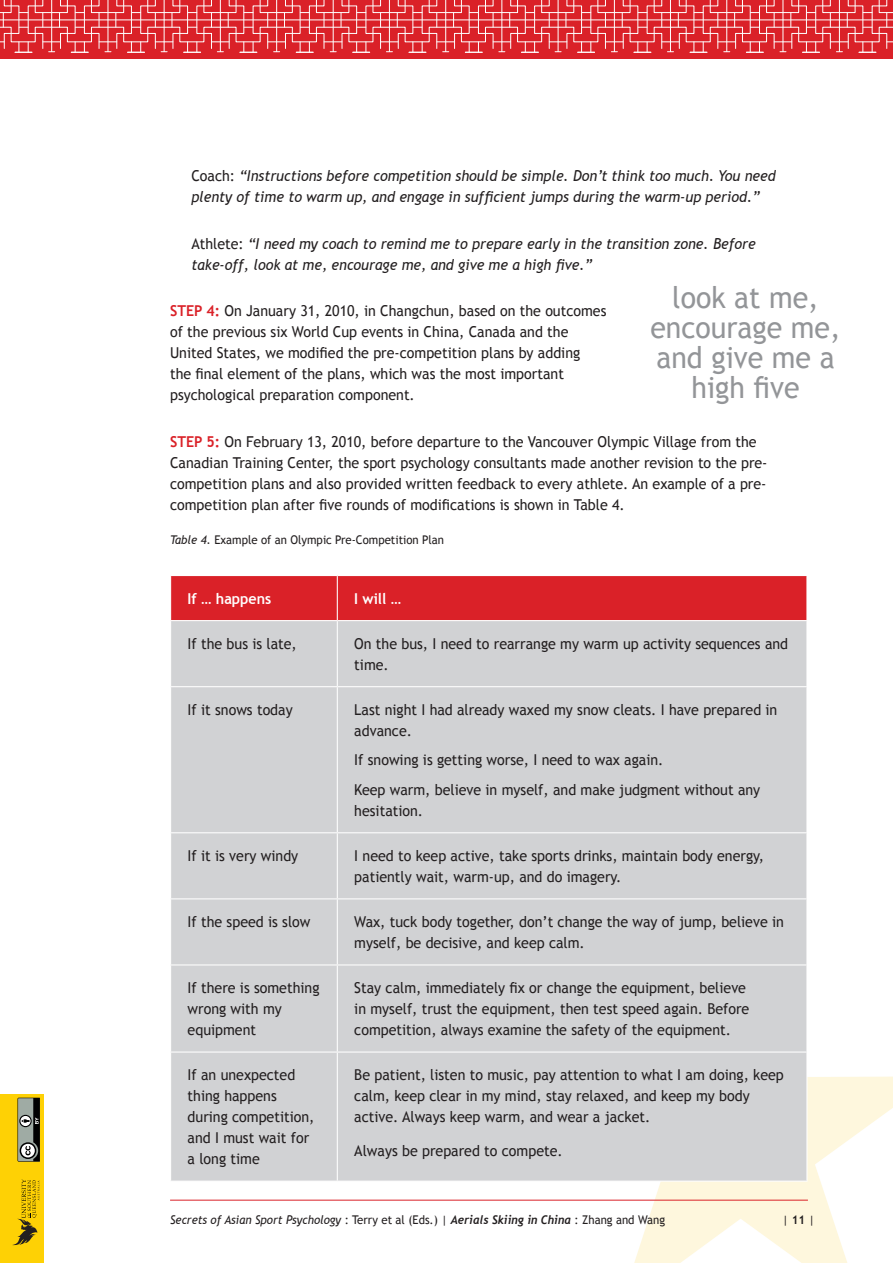
<style>
.page{position:relative;width:893px;height:1263px;background:#fff}
.page>*{position:absolute;margin:0;border:0;box-sizing:border-box;transform-origin:0 0}
.t1{font:30px/30px "Trebuchet MS";color:#939598;text-align:center;scale:.95 1}
.t2{font:15px/21px "Trebuchet MS";color:#231f20;scale:.95 1}
.t3{font:italic 15px/21px "Trebuchet MS";color:#231f20;scale:.95 1}
.t4{font:700 15px "Trebuchet MS";color:#fff;scale:.95 1}
.t5{font:italic 12px "Trebuchet MS";color:#231f20;scale:.95 1}
.t6{font:12px "Trebuchet MS";color:#231f20;scale:.95 1}
.s1{font-style:normal}
.s2{font-weight:700;color:#da2128}
.s3{font-style:italic}
.s4{font-family:"Trebuchet";font-weight:700}
.s5{font-weight:700}
</style>
<div class="page">
<svg style="left:545px;top:1076px;width:348px;height:187px"></svg>
<hr style="left:170px;top:1200px;width:638px;height:1px;background:#da2128">
<div style="left:0;top:0;width:893px;height:58px;background:#da2128"></div>
<div style="left:0;top:1094px;width:44px;height:169px;background:#fed105"></div>
<svg style="left:12px;top:1179px;width:28px;height:66px"></svg>
<svg style="left:18px;top:1098px;width:22px;height:63px"></svg>
<svg style="left:0;top:0;width:893px;height:53px"></svg>
<div style="left:171px;top:576px;width:635px;height:44px;background:#da2128"></div>
<div style="left:171px;top:621px;width:635px;height:559px;background:#d1d2d4"></div>
<hr style="left:337px;top:576px;width:1px;height:44px;background:#fff">
<hr style="left:337px;top:621px;width:1px;height:65px;background:#fff">
<hr style="left:170px;top:686px;width:167px;height:1px;background:#fff">
<hr style="left:337px;top:686px;width:470px;height:1px;background:#fff">
<hr style="left:337px;top:687px;width:1px;height:145px;background:#fff">
<hr style="left:170px;top:832px;width:167px;height:1px;background:#fff">
<hr style="left:337px;top:832px;width:470px;height:1px;background:#fff">
<hr style="left:337px;top:833px;width:1px;height:65px;background:#fff">
<hr style="left:170px;top:898px;width:167px;height:1px;background:#fff">
<hr style="left:337px;top:898px;width:470px;height:1px;background:#fff">
<hr style="left:337px;top:899px;width:1px;height:65px;background:#fff">
<hr style="left:170px;top:964px;width:167px;height:1px;background:#fff">
<hr style="left:337px;top:964px;width:470px;height:1px;background:#fff">
<hr style="left:337px;top:965px;width:1px;height:86px;background:#fff">
<hr style="left:170px;top:1051px;width:167px;height:1px;background:#fff">
<hr style="left:337px;top:1051px;width:470px;height:1px;background:#fff">
<hr style="left:337px;top:1052px;width:1px;height:128px;background:#fff">
<hr style="left:806px;top:1052px;width:1px;height:128px;background:#fff">
<hr style="left:337px;top:1180px;width:470px;height:2px;background:#fff">
<p class="t3" style="left:191px;top:165px;width:617px"><span class="s1">Coach:</span> “Instructions before competition should be simple. Don’t think too much. You need plenty of time to warm up, and engage in sufficient jumps during the warm-up period.”</p>
<p class="t3" style="left:191px;top:233px;width:596px"><span class="s1">Athlete:</span> “I need my coach to remind me to prepare early in the transition zone. Before take-off, look at me, encourage me, and give me a high five.”</p>
<p class="t2" style="left:170px;top:301px;width:461px"><span class="s2">STEP 4:</span> On January 31, 2010, in Changchun, based on the outcomes of the previous six World Cup events in China, Canada and the United States, we modified the pre-competition plans by adding<br>the final element of the plans, which was the most important psychological preparation component.</p>
<p class="t2" style="left:170px;top:431px;width:630px"><span class="s2">STEP 5:</span> On February 13, 2010, before departure to the Vancouver Olympic Village from the Canadian Training Center, the sport psychology consultants made another revision to the pre&shy;competition plans and also provided written feedback to every athlete. An example of a pre&shy;competition plan after five rounds of modifications is shown in Table 4.</p>
<p class="t6" style="left:170px;top:532px;width:290px"><span class="s3">Table 4.</span> Example of an Olympic Pre-Competition Plan</p>
<h1 class="t1" style="left:650px;top:283px;width:202px">look at me, encourage me, and give me a high five</h1>
<p class="t4" style="left:188px;top:589px;width:90px">If … happens</p>
<p class="t4" style="left:354px;top:589px;width:51px">I will …</p>
<p class="t2" style="left:188px;top:633px;width:116px">If the bus is late,</p>
<p class="t2" style="left:354px;top:633px;width:458px">On the bus, I need to rearrange my warm up activity sequences and time.</p>
<p class="t2" style="left:188px;top:699px;width:112px">If it snows today</p>
<p class="t2" style="left:354px;top:699px;width:447px">Last night I had already waxed my snow cleats. I have prepared in advance.</p>
<p class="t2" style="left:354px;top:745px;width:429px;line-height:29.5px">If snowing is getting worse, I need to wax again.<br>Keep warm, believe in myself, and make judgment without any</p>
<p class="t2" style="left:354px;top:800px;width:74px">hesitation.</p>
<p class="t2" style="left:188px;top:845px;width:118px">If it is very windy</p>
<p class="t2" style="left:354px;top:845px;width:433px">I need to keep active, take sports drinks, maintain body energy, patiently wait, warm-up, and do imagery.</p>
<p class="t2" style="left:188px;top:911px;width:131px">If the speed is slow</p>
<p class="t2" style="left:354px;top:911px;width:454px">Wax, tuck body together, don’t change the way of jump, believe in myself, be decisive, and keep calm.</p>
<p class="t2" style="left:188px;top:977px;width:140px">If there is something wrong with my equipment</p>
<p class="t2" style="left:354px;top:977px;width:417px">Stay calm, immediately fix or change the equipment, believe in myself, trust the equipment, then test speed again. Before competition, always examine the safety of the equipment.</p>
<p class="t2" style="left:188px;top:1064px;width:135px">If an unexpected thing happens during competition, and I must wait for a long time</p>
<p class="t2" style="left:354px;top:1064px;width:454px">Be patient, listen to music, pay attention to what I am doing, keep calm, keep clear in my mind, stay relaxed, and keep my body active. Always keep warm, and wear a jacket.</p>
<p class="t2" style="left:354px;top:1140px;width:221px">Always be prepared to compete.</p>
<p class="t5" style="left:170px;top:1212px;width:523px">Secrets of Asian Sport Psychology <span class="s1">: Terry et al (Eds.)</span> | <span class="s4">Aerials Skiing in China</span> <span class="s1">: Zhang and Wang</span></p>
<p class="t6" style="left:782px;top:1213px;width:35px">| <span class="s5">11</span> |</p>
</div>
